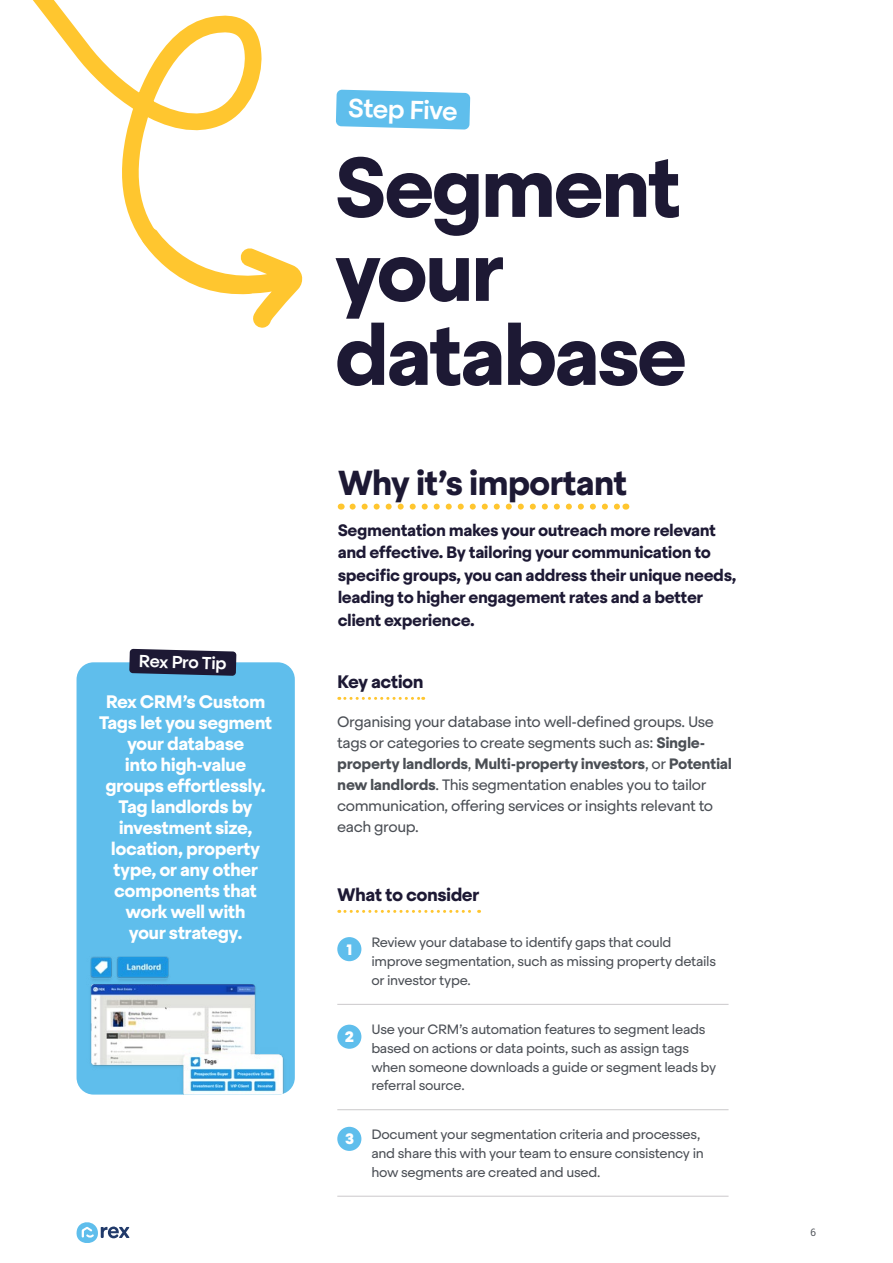
<style>
.page{position:relative;width:893px;height:1263px;background:#fff}
.page>*{position:absolute;margin:0;border:0;box-sizing:border-box;transform-origin:0 0}
.t1{font:700 84px/84px "Steradian";letter-spacing:-.045em;color:#1d1934}
.t2{font:700 34.5px "Steradian";letter-spacing:-.035em;color:#1d1934}
.t3{font:500 26.1px "Steradian";color:#fff}
.t4{font:700 18px/21px "Steradian";letter-spacing:-.03em;color:#fff;text-align:center}
.t5{font:700 18px "Steradian";letter-spacing:-.03em;color:#1d1934}
.t6{font:500 17.25px "Steradian";color:#fff}
.t7{font:700 16.5px/22.5px "Steradian";letter-spacing:-.03em;color:#1d1934}
.t8{font:15px/21px "Steradian";letter-spacing:-.03em;color:#4b4f55}
.t9{font:900 15px "Steradian";color:#fff}
.t10{font:13.5px/18.9px "Steradian";letter-spacing:-.02em;color:#4b4f55}
.t11{font:10.5px "Fira Mono";color:#4b4f55}
.s1{font-weight:700}
</style>
<div class="page">
<svg style="left:336px;top:90px;width:134px;height:40px;background:#6dc4ed"></svg>
<svg style="left:33px;top:0;width:229px;height:209px"></svg>
<svg style="left:127px;top:173px;width:176px;height:155px"></svg>
<div style="left:77px;top:662px;width:218px;height:432px;background:#5fbeec;border-radius:17px"></div>
<img style="left:77px;top:926px;width:218px;height:168px">
<svg style="left:129px;top:649px;width:107px;height:27px;background:#2b2e48"></svg>
<svg style="left:353px;top:504px;width:266px;height:6px"></svg>
<hr style="left:337px;top:1004px;width:392px;height:1px;background:#cbc9cb">
<hr style="left:337px;top:1109px;width:392px;height:1px;background:#cbc9cb">
<hr style="left:337px;top:1196px;width:392px;height:1px;background:#cbc9cb">
<svg style="left:339px;top:697px;width:85px;height:3px"></svg>
<svg style="left:339px;top:910px;width:141px;height:3px"></svg>
<div style="left:337px;top:937px;width:24px;height:24px;background:#5fbeec;border-radius:50%"></div>
<div style="left:337px;top:1025px;width:24px;height:24px;background:#5fbeec;border-radius:50%"></div>
<div style="left:337px;top:1127px;width:24px;height:24px;background:#5fbeec;border-radius:50%"></div>
<svg style="left:77px;top:1222px;width:52px;height:21px"></svg>
<p class="t6" style="left:139px;top:650px;width:90px;rotate:2deg">Rex Pro Tip</p>
<h3 class="t4" style="left:99px;top:692px;width:175px">Rex CRM’s Custom<br>Tags let you segment your database<br>into high-value groups effortlessly.<br>Tag landlords by investment size, location, property type, or any other components that work well with<br>your strategy.</h3>
<h3 class="t3" style="left:349px;top:91px;width:111px;rotate:2deg">Step Five</h3>
<h1 class="t1" style="left:334px;top:146px;width:354px">Segment your database</h1>
<h2 class="t2" style="left:338px;top:461px;width:291px">Why it’s important</h2>
<p class="t7" style="left:338px;top:519px;width:400px">Segmentation makes your outreach more relevant and effective. By tailoring your communication to specific groups, you can address their unique needs, leading to higher engagement rates and a better client experience.</p>
<h3 class="t5" style="left:337px;top:671px;width:88px">Key action</h3>
<p class="t8" style="left:337px;top:711px;width:396px">Organising your database into well-defined groups. Use tags or categories to create segments such as: <span class="s1">Single&shy;property landlords</span>, <span class="s1">Multi-property investors</span>, or <span class="s1">Potential new landlords</span>. This segmentation enables you to tailor communication, offering services or insights relevant to each group.</p>
<h3 class="t5" style="left:337px;top:884px;width:144px">What to consider</h3>
<p class="t9" style="left:347px;top:940px;width:7px">1</p>
<p class="t9" style="left:345px;top:1027px;width:11px">2</p>
<p class="t9" style="left:345px;top:1129px;width:11px">3</p>
<p class="t10" style="left:371px;top:933px;width:346px">Review your database to identify gaps that could improve segmentation, such as missing property details or investor type.</p>
<p class="t10" style="left:371px;top:1019px;width:346px">Use your CRM’s automation features to segment leads based on actions or data points, such as assign tags when someone downloads a guide or segment leads by referral source.</p>
<p class="t10" style="left:371px;top:1125px;width:334px">Document your segmentation criteria and processes, and share this with your team to ensure consistency in how segments are created and used.</p>
<p class="t11" style="left:810px;top:1225px;width:8px">6</p>
</div>
